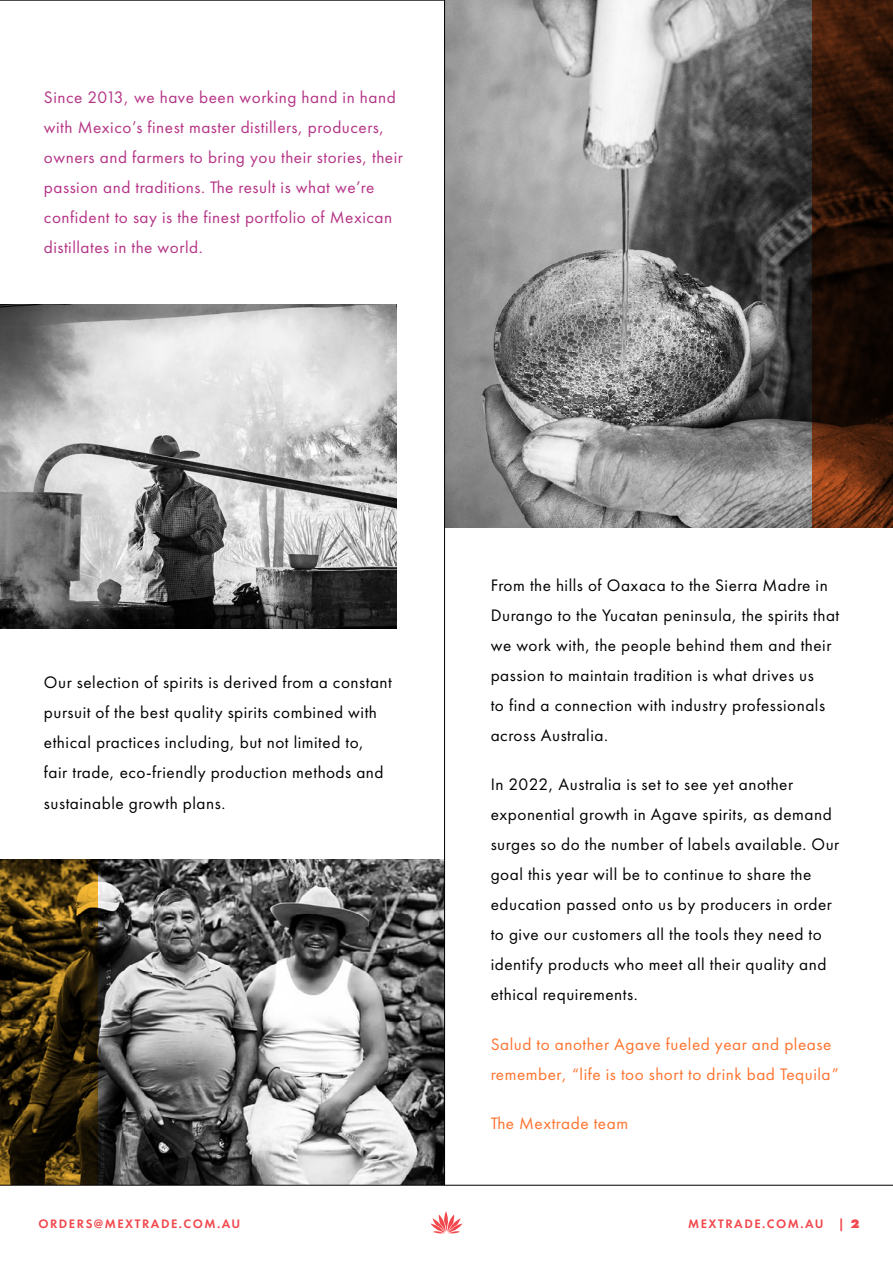
<style>
.page{position:relative;width:893px;height:1263px;background:#fff}
.page>*{position:absolute;margin:0;border:0;box-sizing:border-box;transform-origin:0 0}
.t1{font:17.25px/30px "Futura PT";letter-spacing:.03em;color:#000}
.t2{font:17.25px/30px "Futura PT";letter-spacing:.03em;color:#b53386}
.t3{font:17.25px/30px "Futura PT";letter-spacing:.03em;color:#ff732e}
.t4{font:600 12.75px "Futura PT";letter-spacing:.12em;color:#f2484d}
.s1{font-weight:800}
</style>
<div class="page">
<hr style="left:0;top:0;width:893px;height:1px;background:#000">
<svg style="left:430px;top:1211px;width:32px;height:23px"></svg>
<img style="left:445px;top:0;width:367px;height:527px">
<img style="left:0;top:305px;width:397px;height:323px">
<img style="left:0;top:859px;width:444px;height:326px">
<hr style="left:444px;top:0;width:1px;height:1185px;background:#000">
<hr style="left:0;top:1185px;width:893px;height:1px;background:#000">
<svg style="left:812px;top:0;width:81px;height:527px;background:#311508"></svg>
<svg style="left:0;top:859px;width:98px;height:325px;background:#3f2e0c"></svg>
<p class="t2" style="left:44px;top:82px;width:360px">Since 2013, we have been working hand in hand with Mexico’s finest master distillers, producers, owners and farmers to bring you their stories, their passion and traditions. The result is what we’re confident to say is the finest portfolio of Mexican distillates in the world.</p>
<p class="t1" style="left:44px;top:667px;width:349px">Our selection of spirits is derived from a constant pursuit of the best quality spirits combined with ethical practices including, but not limited to,<br>fair trade, eco-friendly production methods and sustainable growth plans.</p>
<p class="t1" style="left:491px;top:570px;width:350px">From the hills of Oaxaca to the Sierra Madre in Durango to the Yucatan peninsula, the spirits that we work with, the people behind them and their passion to maintain tradition is what drives us<br>to find a connection with industry professionals across Australia.</p>
<p class="t1" style="left:491px;top:769px;width:350px">In 2022, Australia is set to see yet another exponential growth in Agave spirits, as demand surges so do the number of labels available. Our goal this year will be to continue to share the education passed onto us by producers in order to give our customers all the tools they need to identify products who meet all their quality and ethical requirements.</p>
<p class="t3" style="left:491px;top:1029px;width:350px">Salud to another Agave fueled year and please remember, “life is too short to drink bad Tequila”</p>
<p class="t3" style="left:491px;top:1108px;width:139px">The Mextrade team</p>
<p class="t4" style="left:38px;top:1216px;width:204px">ORDERS@MEXTRADE.COM.AU</p>
<p class="t4" style="left:688px;top:1216px;width:173px">MEXTRADE.COM.AU | <span class="s1">2</span></p>
</div>
